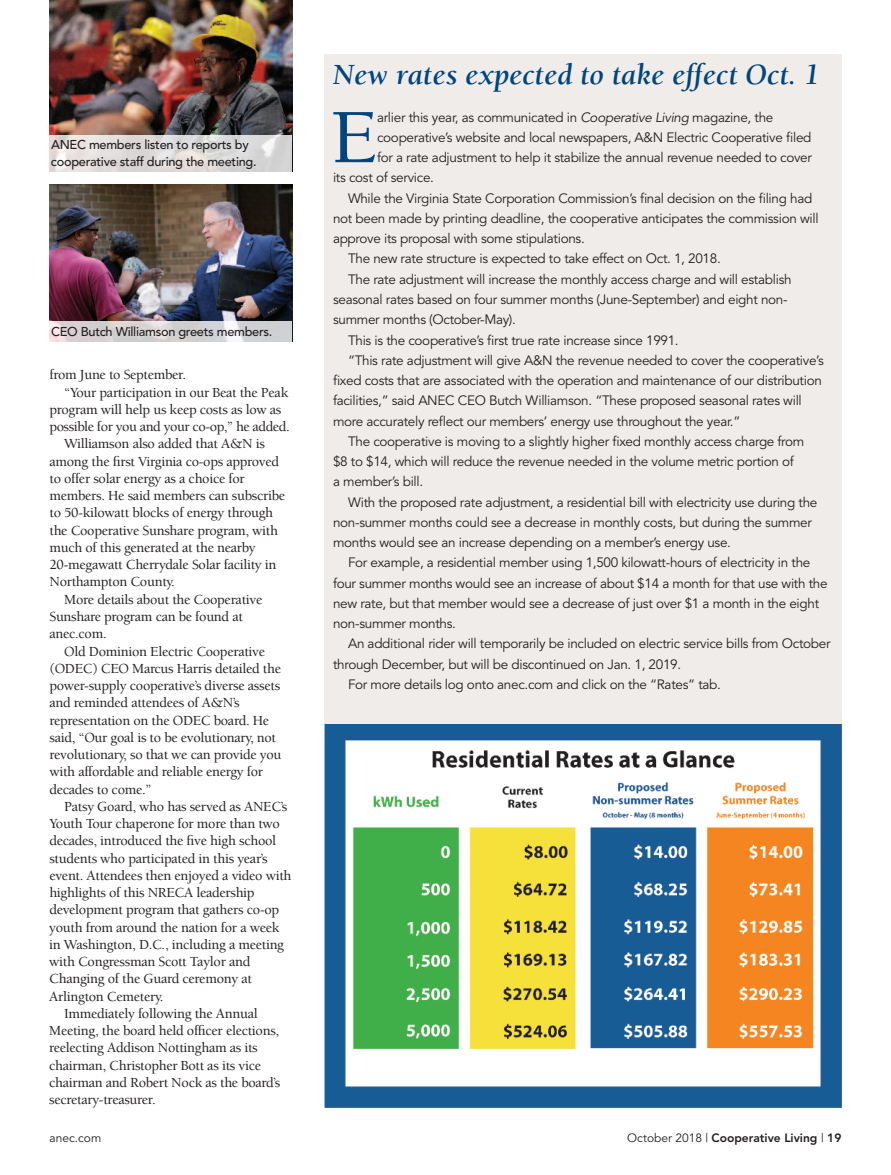
<style>
.page{position:relative;width:891px;height:1175px;background:#fff}
.page>*{position:absolute;margin:0;border:0;box-sizing:border-box;transform-origin:0 0}
.t1{font:500 78.9px "Berkeley";color:#01457f}
.t2{font:italic 700 30px "Berkeley";color:#01457f}
.t3{font:500 14.25px "Berkeley";letter-spacing:-.02em;color:#231f20}
.t4{font:13.5px "Avenir";letter-spacing:-.02em;color:#231f20}
.t5{font:500 12.75px/16.5px "Avenir";letter-spacing:-.02em;color:#231f20}
.t6{font:800 12px "Avenir";color:#231f20}
.t7{font:12px "Avenir";color:#231f20}
.s1{font-style:italic}
.s2{font-weight:400}
</style>
<div class="page">
<img style="left:50px;top:184px;width:242px;height:138px">
<img style="left:324px;top:723px;width:518px;height:384px">
<div style="left:324px;top:54px;width:518px;height:669px;background:#f0ece9"></div>
<img style="left:50px;top:0;width:242px;height:135px">
<div style="left:50px;top:135px;width:242px;height:38px;background:#fff;opacity:.8"></div>
<div style="left:50px;top:322px;width:242px;height:21px;background:#fff;opacity:.8"></div>
<p class="t5" style="left:51px;top:136px;width:207px">ANEC members listen to reports by cooperative staff during the meeting.</p>
<p class="t5" style="left:51px;top:323px;width:223px">CEO Butch Williamson greets members.</p>
<p class="t3" style="left:50px;top:369px;width:138px">from June to September.</p>
<p class="t3" style="left:64px;top:386px;width:226px">“Your participation in our Beat the Peak</p>
<p class="t3" style="left:49px;top:404px;width:233px">program will help us keep costs as low as</p>
<p class="t3" style="left:49px;top:421px;width:242px">possible for you and your co-op,” he added.</p>
<p class="t3" style="left:64px;top:438px;width:202px">Williamson also added that A&amp;N is</p>
<p class="t3" style="left:49px;top:455px;width:231px">among the first Virginia co-ops approved</p>
<p class="t3" style="left:49px;top:473px;width:197px">to offer solar energy as a choice for</p>
<p class="t3" style="left:49px;top:490px;width:237px">members. He said members can subscribe</p>
<p class="t3" style="left:49px;top:507px;width:225px">to 50-kilowatt blocks of energy through</p>
<p class="t3" style="left:49px;top:524px;width:230px">the Cooperative Sunshare program, with</p>
<p class="t3" style="left:49px;top:542px;width:208px">much of this generated at the nearby</p>
<p class="t3" style="left:49px;top:559px;width:228px">20-megawatt Cherrydale Solar facility in</p>
<p class="t3" style="left:49px;top:576px;width:127px">Northampton County.</p>
<p class="t3" style="left:64px;top:593px;width:200px">More details about the Cooperative</p>
<p class="t3" style="left:49px;top:611px;width:195px">Sunshare program can be found at</p>
<p class="t3" style="left:49px;top:628px;width:59px">anec.com.</p>
<p class="t3" style="left:64px;top:645px;width:202px">Old Dominion Electric Cooperative</p>
<p class="t3" style="left:49px;top:662px;width:233px">(ODEC) CEO Marcus Harris detailed the</p>
<p class="t3" style="left:49px;top:680px;width:232px">power-supply cooperative’s diverse assets</p>
<p class="t3" style="left:49px;top:697px;width:192px">and reminded attendees of A&amp;N’s</p>
<p class="t3" style="left:49px;top:714px;width:221px">representation on the ODEC board. He</p>
<p class="t3" style="left:49px;top:731px;width:228px">said, “Our goal is to be evolutionary, not</p>
<p class="t3" style="left:49px;top:749px;width:234px">revolutionary, so that we can provide you</p>
<p class="t3" style="left:49px;top:766px;width:215px">with affordable and reliable energy for</p>
<p class="t3" style="left:49px;top:783px;width:104px">decades to come.”</p>
<p class="t3" style="left:64px;top:800px;width:225px">Patsy Goard, who has served as ANEC’s</p>
<p class="t3" style="left:49px;top:818px;width:232px">Youth Tour chaperone for more than two</p>
<p class="t3" style="left:49px;top:835px;width:228px">decades, introduced the five high school</p>
<p class="t3" style="left:49px;top:852px;width:220px">students who participated in this year’s</p>
<p class="t3" style="left:49px;top:869px;width:244px">event. Attendees then enjoyed a video with</p>
<p class="t3" style="left:49px;top:887px;width:207px">highlights of this NRECA leadership</p>
<p class="t3" style="left:49px;top:904px;width:231px">development program that gathers co-op</p>
<p class="t3" style="left:49px;top:921px;width:232px">youth from around the nation for a week</p>
<p class="t3" style="left:49px;top:938px;width:236px">in Washington, D.C., including a meeting</p>
<p class="t3" style="left:49px;top:956px;width:203px">with Congressman Scott Taylor and</p>
<p class="t3" style="left:49px;top:973px;width:204px">Changing of the Guard ceremony at</p>
<p class="t3" style="left:49px;top:990px;width:116px">Arlington Cemetery.</p>
<p class="t3" style="left:64px;top:1007px;width:195px">Immediately following the Annual</p>
<p class="t3" style="left:49px;top:1025px;width:232px">Meeting, the board held officer elections,</p>
<p class="t3" style="left:49px;top:1042px;width:210px">reelecting Addison Nottingham as its</p>
<p class="t3" style="left:49px;top:1059px;width:213px">chairman, Christopher Bott as its vice</p>
<p class="t3" style="left:49px;top:1076px;width:233px">chairman and Robert Nock as the board’s</p>
<p class="t3" style="left:49px;top:1094px;width:108px">secretary-treasurer.</p>
<h2 class="t2" style="left:333px;top:63px;width:488px">New rates expected to take effect Oct. 1</h2>
<h1 class="t1" style="left:331px;top:106px;width:48px">E</h1>
<p class="t4" style="left:377px;top:109px;width:398px">arlier this year, as communicated in <span class="s1">Cooperative Living</span> magazine, the</p>
<p class="t4" style="left:377px;top:129px;width:436px">cooperative’s website and local newspapers, A&amp;N Electric Cooperative filed</p>
<p class="t4" style="left:377px;top:149px;width:436px">for a rate adjustment to help it stabilize the annual revenue needed to cover</p>
<p class="t4" style="left:333px;top:170px;width:103px">its cost of service.</p>
<p class="t4" style="left:348px;top:190px;width:466px">While the Virginia State Corporation Commission’s final decision on the filing had</p>
<p class="t4" style="left:333px;top:210px;width:487px">not been made by printing deadline, the cooperative anticipates the commission will</p>
<p class="t4" style="left:333px;top:230px;width:253px">approve its proposal with some stipulations.</p>
<p class="t4" style="left:348px;top:251px;width:374px">The new rate structure is expected to take effect on Oct. 1, 2018.</p>
<p class="t4" style="left:348px;top:271px;width:445px">The rate adjustment will increase the monthly access charge and will establish</p>
<p class="t4" style="left:333px;top:291px;width:456px">seasonal rates based on four summer months (June-September) and eight non-</p>
<p class="t4" style="left:333px;top:311px;width:184px">summer months (October-May).</p>
<p class="t4" style="left:348px;top:332px;width:332px">This is the cooperative’s first true rate increase since 1991.</p>
<p class="t4" style="left:348px;top:352px;width:477px">“This rate adjustment will give A&amp;N the revenue needed to cover the cooperative’s</p>
<p class="t4" style="left:333px;top:372px;width:490px">fixed costs that are associated with the operation and maintenance of our distribution</p>
<p class="t4" style="left:333px;top:392px;width:470px">facilities,” said ANEC CEO Butch Williamson. “These proposed seasonal rates will</p>
<p class="t4" style="left:333px;top:413px;width:409px">more accurately reflect our members’ energy use throughout the year.”</p>
<p class="t4" style="left:348px;top:433px;width:458px">The cooperative is moving to a slightly higher fixed monthly access charge from</p>
<p class="t4" style="left:333px;top:453px;width:462px">$8 to $14, which will reduce the revenue needed in the volume metric portion of</p>
<p class="t4" style="left:333px;top:473px;width:92px">a member’s bill.</p>
<p class="t4" style="left:348px;top:494px;width:471px">With the proposed rate adjustment, a residential bill with electricity use during the</p>
<p class="t4" style="left:333px;top:514px;width:480px">non-summer months could see a decrease in monthly costs, but during the summer</p>
<p class="t4" style="left:333px;top:534px;width:399px">months would see an increase depending on a member’s energy use.</p>
<p class="t4" style="left:348px;top:554px;width:464px">For example, a residential member using 1,500 kilowatt-hours of electricity in the</p>
<p class="t4" style="left:333px;top:575px;width:496px">four summer months would see an increase of about $14 a month for that use with the</p>
<p class="t4" style="left:333px;top:595px;width:488px">new rate, but that member would see a decrease of just over $1 a month in the eight</p>
<p class="t4" style="left:333px;top:615px;width:124px">non-summer months.</p>
<p class="t4" style="left:348px;top:635px;width:484px">An additional rider will temporarily be included on electric service bills from October</p>
<p class="t4" style="left:333px;top:656px;width:350px">through December, but will be discontinued on Jan. 1, 2019.</p>
<p class="t4" style="left:348px;top:676px;width:374px">For more details log onto anec.com and click on the “Rates” tab.</p>
<p class="t7" style="left:50px;top:1130px;width:53px">anec.com</p>
<p class="t6" style="left:627px;top:1128px;width:216px"><span class="s2">October 2018 |</span> Cooperative Living <span class="s2">|</span> 19</p>
</div>
